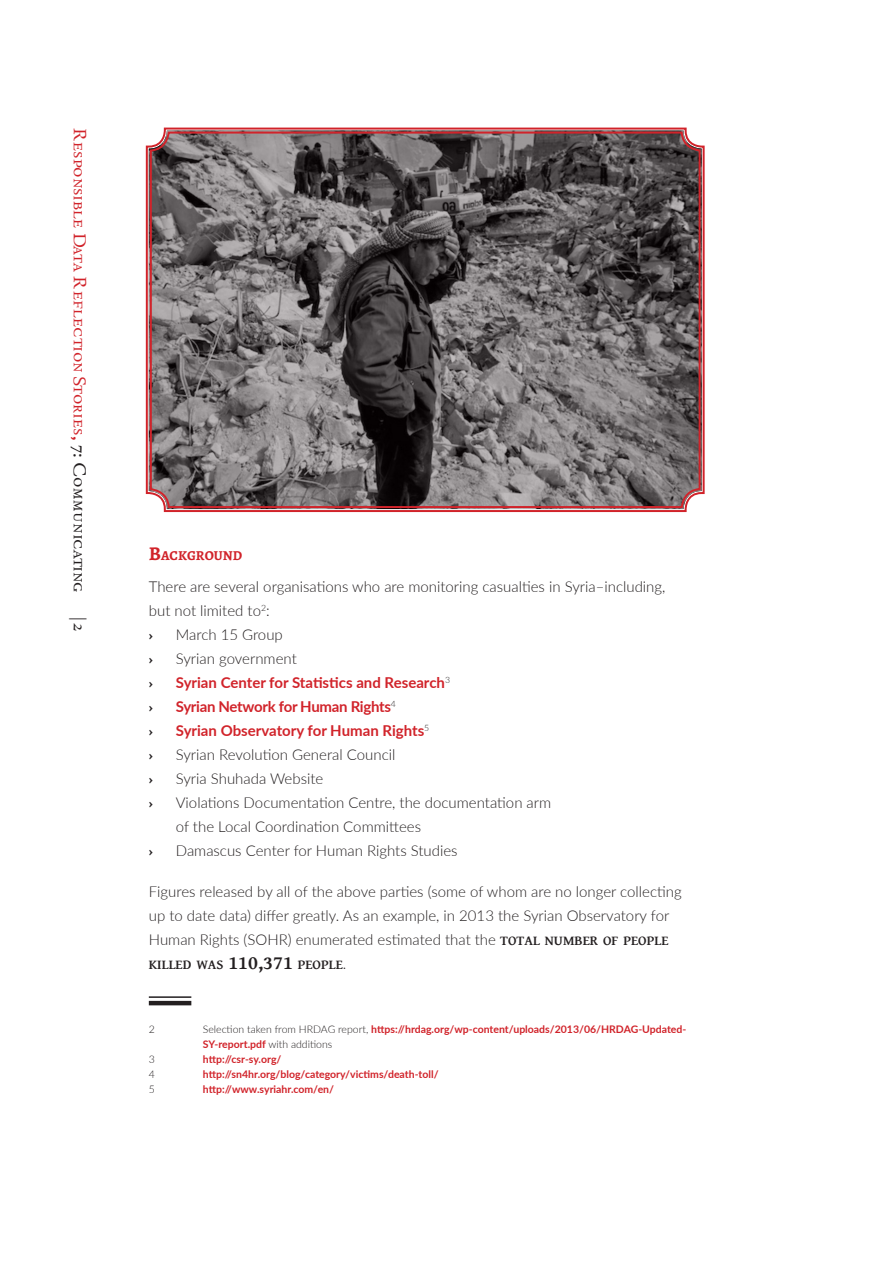
<style>
.page{position:relative;width:893px;height:1263px;background:#fff}
.page>*{position:absolute;margin:0;border:0;box-sizing:border-box;transform-origin:0 0}
.toc_p{font:19.5px "Griffos S Caps Font";letter-spacing:-.01em;color:#d1232a}
.lp{font:300 15px/24px "Lato";color:#231f20}
.t1{font:700 15px "Lato";letter-spacing:-.005em;color:#d1232a}
.t2{font:700 15px "Alegreya";color:#231f20}
.t3{font:700 13.65px "Gentium Basic";color:#231f20}
.t4{font:700 13.65px "Alegreya";color:#d1232a}
.footnotes{font:700 10.5px/15px "Lato";color:#d1232a}
.footnotes-2{font:300 10.5px "Lato";color:#231f20}
.s1{color:#231f20}
.s2{font-size:19.5px}
.s3{font-family:"Gentium Basic";font-weight:700;font-size:13.65px}
.s4{font-family:"Lato";font-weight:300;font-size:15px}
.s5{font-weight:300;color:#231f20}
</style>
<div class="page">
<hr style="left:149px;top:996px;width:42px;height:2px;background:#231f20">
<hr style="left:149px;top:1001px;width:42px;height:4px;background:#231f20">
<svg style="left:145px;top:127px;width:560px;height:386px;background:#6d6667"></svg>
<div style="left:150px;top:132px;width:551px;height:376px;border:2px solid #d1232a;border-radius:18px"></div>
<p class="toc_p" style="left:90px;top:128px;width:506px;rotate:90deg">Responsible Data Reflection Stories, <span class="s1">7: Communicating |2</span></p>
<p class="t4" style="left:149px;top:546px;width:95px"><span class="s2">B</span>ACKGROUND</p>
<p class="lp" style="left:149px;top:574px;width:518px">There are several organisations who are monitoring casualties in Syria–including, but not limited to<sup>2</sup>:</p>
<p class="t2" style="left:149px;top:626px;width:5px">›</p>
<p class="lp" style="left:176px;top:622px;width:109px">March 15 Group</p>
<p class="t2" style="left:149px;top:650px;width:5px">›</p>
<p class="lp" style="left:176px;top:646px;width:123px">Syrian government</p>
<p class="t2" style="left:149px;top:674px;width:5px">›</p>
<p class="t1" style="left:176px;top:672px;width:276px">Syrian Center for Statistics and Research<sup>3</sup></p>
<p class="t2" style="left:149px;top:698px;width:5px">›</p>
<p class="t1" style="left:176px;top:696px;width:221px">Syrian Network for Human Rights<sup>4</sup></p>
<p class="t2" style="left:149px;top:722px;width:5px">›</p>
<p class="t1" style="left:176px;top:720px;width:255px">Syrian Observatory for Human Rights<sup>5</sup></p>
<p class="t2" style="left:149px;top:746px;width:5px">›</p>
<p class="lp" style="left:176px;top:742px;width:221px">Syrian Revolution General Council</p>
<p class="t2" style="left:149px;top:770px;width:5px">›</p>
<p class="lp" style="left:176px;top:766px;width:149px">Syria Shuhada Website</p>
<p class="t2" style="left:149px;top:794px;width:5px">›</p>
<p class="lp" style="left:176px;top:790px;width:377px">Violations Documentation Centre, the documentation arm of the Local Coordination Committees</p>
<p class="t2" style="left:149px;top:842px;width:5px">›</p>
<p class="lp" style="left:176px;top:838px;width:283px">Damascus Center for Human Rights Studies</p>
<p class="lp" style="left:149px;top:879px;width:534px">Figures released by all of the above parties (some of whom are no longer collecting up to date data) differ greatly. As an example, in 2013 the Syrian Observatory for<br>Human Rights (SOHR) enumerated estimated that the <span class="s3">TOTAL NUMBER OF PEOPLE</span></p>
<p class="t3" style="left:149px;top:955px;width:199px">KILLED WAS <span class="s2">110,371</span> PEOPLE<span class="s4">.</span></p>
<p class="footnotes-2" style="left:149px;top:1022px;width:8px">2</p>
<p class="footnotes" style="left:203px;top:1021px;width:485px"><span class="s5">Selection taken from HRDAG report,</span> https://hrdag.org/wp-content/uploads/2013/06/HRDAG-Updated-<br>SY-report.pdf <span class="s5">with additions</span></p>
<p class="footnotes-2" style="left:149px;top:1052px;width:8px">3</p>
<p class="footnotes" style="left:203px;top:1051px;width:80px">http://csr-sy.org/</p>
<p class="footnotes-2" style="left:149px;top:1067px;width:8px">4</p>
<p class="footnotes" style="left:203px;top:1066px;width:237px">http://sn4hr.org/blog/category/victims/death-toll/</p>
<p class="footnotes-2" style="left:149px;top:1082px;width:8px">5</p>
<p class="footnotes" style="left:203px;top:1081px;width:133px">http://www.syriahr.com/en/</p>
</div>
